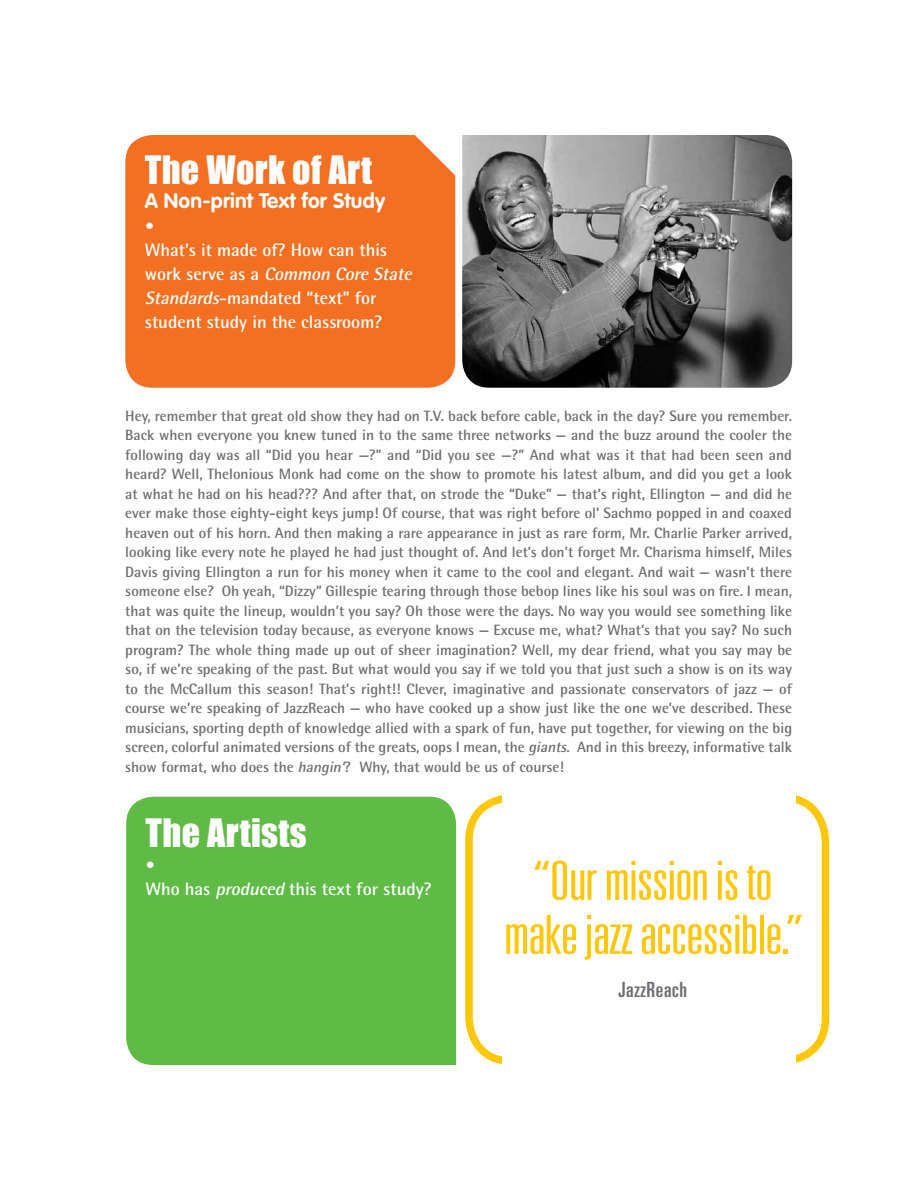
<style>
.page{position:relative;width:918px;height:1188px;background:#fff}
.page>*{position:absolute;margin:0;border:0;box-sizing:border-box;transform-origin:0 0}
.t1{font:300 ultra-condensed 54px/54px "Univers";letter-spacing:-.02em;color:#ffc709;text-align:center;scale:1.17 1}
.t2{font:36px "Impact";letter-spacing:.01em;color:#fff}
.t3{font:700 21px "VAG Rounded";letter-spacing:.01em;color:#fff}
.t4{font:ultra-condensed 21px "Univers";letter-spacing:.025em;color:#6d6e71;scale:1.08 1}
.t5{font:700 18px/24px "Agfa Rotis Semisans";color:#fff}
.t6{font:700 15px/19.5px "Agfa Rotis Semisans";color:#6d6e71;text-align:justify}
.s1{font-style:italic}
</style>
<div class="page">
<div style="left:125px;top:135px;width:330px;height:253px;background:#f36f21"></div>
<img style="left:462px;top:135px;width:330px;height:253px">
<div style="left:126px;top:797px;width:330px;height:268px;background:#5fbb46"></div>
<div style="left:465px;top:794px;width:364px;height:271px;border:8px solid #ffc709;border-radius:43px"></div>
<div style="left:502px;top:787px;width:293px;height:296px;background:#fff"></div>
<h2 class="t2" style="left:145px;top:142px;width:229px">The Work of Art</h2>
<h3 class="t3" style="left:145px;top:188px;width:242px">A Non-print Text for Study</h3>
<p class="t5" style="left:145px;top:214px;width:273px">•<br>What’s it made of? How can this<br>w o r k s e rve a s a <span class="s1">Common Core State<br>Standards</span>-mandated “text” for student study in the classroom?</p>
<p class="t6" style="left:125px;top:406px;width:668px">Hey, remember that great old show they had on T.V. back before cable, back in the day? Sure you remember.<br>Back when everyone you knew tuned in to the same three networks — and the buzz around the cooler the following day was all “Did you hear —?” and “Did you see —?” And what was it that had been seen and heard? Well, Thelonious Monk had come on the show to promote his latest album, and did you get a look at what he had on his head??? And after that, on strode the “Duke” — that’s right, Ellington — and did he ever make those eighty-eight keys jump! Of course, that was right before ol’ Sachmo popped in and coaxed heaven out of his horn. And then making a rare appearance in just as rare form, Mr. Charlie Parker arrived, looking like every note he played he had just thought of. And let’s don’t forget Mr. Charisma himself, Miles Davis giving Ellington a run for his money when it came to the cool and elegant. And wait — wasn’t there someone else? Oh yeah, “Dizzy” Gillespie tearing through those bebop lines like his soul was on fire. I mean, that was quite the lineup, wouldn’t you say? Oh those were the days. No way you would see something like that on the television today because, as everyone knows — Excuse me, what? What’s that you say? No such program? The whole thing made up out of sheer imagination? Well, my dear friend, what you say may be so, if we’re speaking of the past. But what would you say if we told you that just such a show is on its way to the McCallum this season! That’s right!! Clever, imaginative and passionate conservators of jazz — of course we’re speaking of JazzReach — who have cooked up a show just like the one we’ve described. These musicians, sporting depth of knowledge allied with a spark of fun, have put together, for viewing on the big screen, colorful animated versions of the greats, oops I mean, the <span class="s1">giants</span>. And in this breezy, informative talk show format, who does the <span class="s1">hangin’</span>? Why, that would be us of course!</p>
<h2 class="t2" style="left:146px;top:805px;width:163px">The Artists</h2>
<p class="t5" style="left:146px;top:853px;width:288px">•<br>Who has <span class="s1">produced</span> this text for study?</p>
<h1 class="t1" style="left:504px;top:853px;width:257px">“Our mission is to make jazz accessible.”</h1>
<h3 class="t4" style="left:619px;top:978px;width:65px">JazzReach</h3>
</div>
